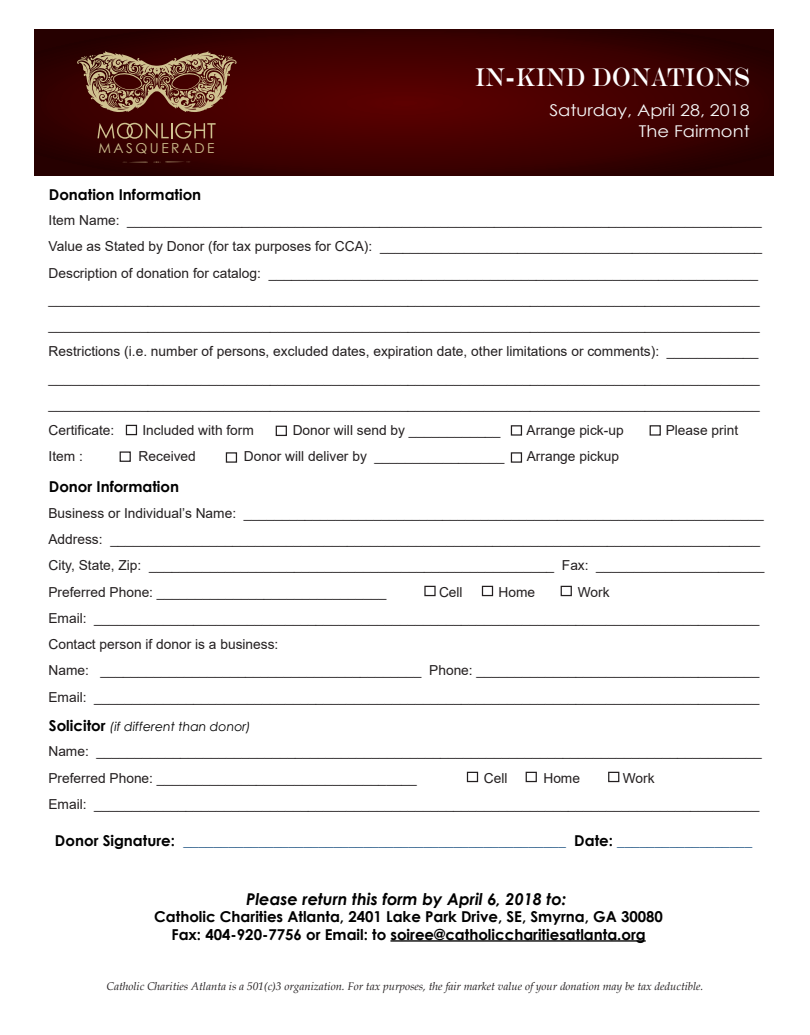
<style>
.page{position:relative;width:810px;height:1035px;background:#fff}
.page>*{position:absolute;margin:0;border:0;box-sizing:border-box;transform-origin:0 0}
.t1{font:26.25px "Engravers";color:#fff;scale:.76 1}
.t2{font:italic 700 16.25px "Century Gothic";color:#000}
.t3{font:16.25px/21.2px "Century Gothic";color:#f6f8f8;text-align:right;scale:1.1 1}
.t4{font:700 15px/17.5px "Century Gothic";color:#000;text-align:center}
.t5{font:700 15px "Century Gothic";color:#134a7c}
.t6{font:13.75px/26.2px "Arial";color:#231f20}
.t7{font:13.75px "Century Gothic";letter-spacing:.185em;color:#d0c290}
.t8{font:italic 12.5px "Century Gothic";color:#000}
.t9{font:italic 11.25px "Book Antiqua";color:#231f20}
.s1{font-weight:700;font-style:normal;font-size:15px}
.s2{color:#000}
</style>
<div class="page">
<svg style="left:35px;top:30px;width:738px;height:146px;background:#3d0000"></svg>
<svg style="left:77px;top:51px;width:160px;height:61px;background:#764b37"></svg>
<svg style="left:97px;top:123px;width:119px;height:16px;background:#643225"></svg>
<svg style="left:123px;top:161px;width:68px;height:2px"></svg>
<div style="left:126px;top:425px;width:11px;height:10px;border:1px solid #231f20"></div>
<div style="left:276px;top:426px;width:11px;height:10px;border:1px solid #231f20"></div>
<div style="left:511px;top:425px;width:11px;height:11px;border:1px solid #231f20"></div>
<div style="left:650px;top:425px;width:11px;height:11px;border:1px solid #231f20"></div>
<div style="left:120px;top:451px;width:11px;height:11px;border:1px solid #231f20"></div>
<div style="left:226px;top:452px;width:11px;height:11px;border:1px solid #231f20"></div>
<div style="left:511px;top:452px;width:11px;height:11px;border:1px solid #231f20"></div>
<div style="left:424px;top:586px;width:12px;height:10px;border:1px solid #231f20"></div>
<div style="left:482px;top:586px;width:11px;height:10px;border:1px solid #231f20"></div>
<div style="left:561px;top:586px;width:11px;height:10px;border:1px solid #231f20"></div>
<div style="left:467px;top:772px;width:11px;height:10px;border:1px solid #231f20"></div>
<div style="left:526px;top:772px;width:11px;height:10px;border:1px solid #231f20"></div>
<div style="left:608px;top:772px;width:11px;height:10px;border:1px solid #231f20"></div>
<hr style="left:390px;top:940px;width:256px;height:2px;background:#000">
<p class="t7" style="left:98px;top:138px;width:118px">MASQUERADE</p>
<p class="t4" style="left:49px;top:186px;width:154px">Donation Information</p>
<h1 class="t1" style="left:475px;top:61px;width:363px">IN-KIND DONATIONS</h1>
<p class="t3" style="left:549px;top:99px;width:184px">Saturday, April 28, 2018<br>The Fairmont</p>
<p class="t6" style="left:49px;top:207px;width:715px">Item Name: ___________________________________________________________________________________ Value as Stated by Donor (for tax purposes for CCA): __________________________________________________ Description of donation for catalog: ________________________________________________________________ _____________________________________________________________________________________________ _____________________________________________________________________________________________ Restrictions (i.e. number of persons, excluded dates, expiration date, other limitations or comments): ____________ _____________________________________________________________________________________________ _____________________________________________________________________________________________ Certificate:</p>
<p class="t6" style="left:142px;top:417px;width:113px">Included with form</p>
<p class="t6" style="left:293px;top:417px;width:209px">Donor will send by ____________</p>
<p class="t6" style="left:527px;top:417px;width:99px">Arrange pick-up</p>
<p class="t6" style="left:666px;top:417px;width:74px">Please print</p>
<p class="t6" style="left:49px;top:443px;width:36px">Item :</p>
<p class="t6" style="left:139px;top:443px;width:59px">Received</p>
<p class="t6" style="left:244px;top:443px;width:262px">Donor will deliver by _________________</p>
<p class="t6" style="left:527px;top:443px;width:94px">Arrange pickup</p>
<p class="t4" style="left:49px;top:477px;width:132px">Donor Information</p>
<p class="t6" style="left:48px;top:500px;width:718px">Business or Individual’s Name: ____________________________________________________________________ Address: _____________________________________________________________________________________ City, State, Zip: _____________________________________________________ Fax: ______________________ Preferred Phone: ______________________________</p>
<p class="t6" style="left:439px;top:579px;width:25px">Cell</p>
<p class="t6" style="left:498px;top:579px;width:38px">Home</p>
<p class="t6" style="left:48px;top:579px;width:713px;text-indent:529px">Work<br>Email: _______________________________________________________________________________________ Contact person if donor is a business:<br>Name: __________________________________________ Phone: _____________________________________ Email: _______________________________________________________________________________________</p>
<p class="t8" style="left:49px;top:718px;width:204px"><span class="s1">Solicitor</span> (if different than donor)</p>
<p class="t6" style="left:48px;top:738px;width:715px">Name: _______________________________________________________________________________________<br>Preferred Phone: __________________________________</p>
<p class="t6" style="left:484px;top:765px;width:25px">Cell</p>
<p class="t6" style="left:543px;top:765px;width:38px">Home</p>
<p class="t6" style="left:48px;top:765px;width:713px;text-indent:574px">Work<br>Email: _______________________________________________________________________________________</p>
<p class="t5" style="left:55px;top:829px;width:699px"><span class="s2">Donor Signature:</span> ___________________________________________________ <span class="s2">Date:</span> __________________</p>
<p class="t2" style="left:246px;top:886px;width:322px">Please return this form by April 6, 2018 to:</p>
<p class="t4" style="left:154px;top:907px;width:510px">Catholic Charities Atlanta, 2401 Lake Park Drive, SE, Smyrna, GA 30080<br>Fax: 404-920-7756 or Email: to soiree@catholiccharitiesatlanta.org</p>
<p class="t9" style="left:107px;top:978px;width:598px">Catholic Charities Atlanta is a 501(c)3 organization. For tax purposes, the fair market value of your donation may be tax deductible.</p>
</div>
